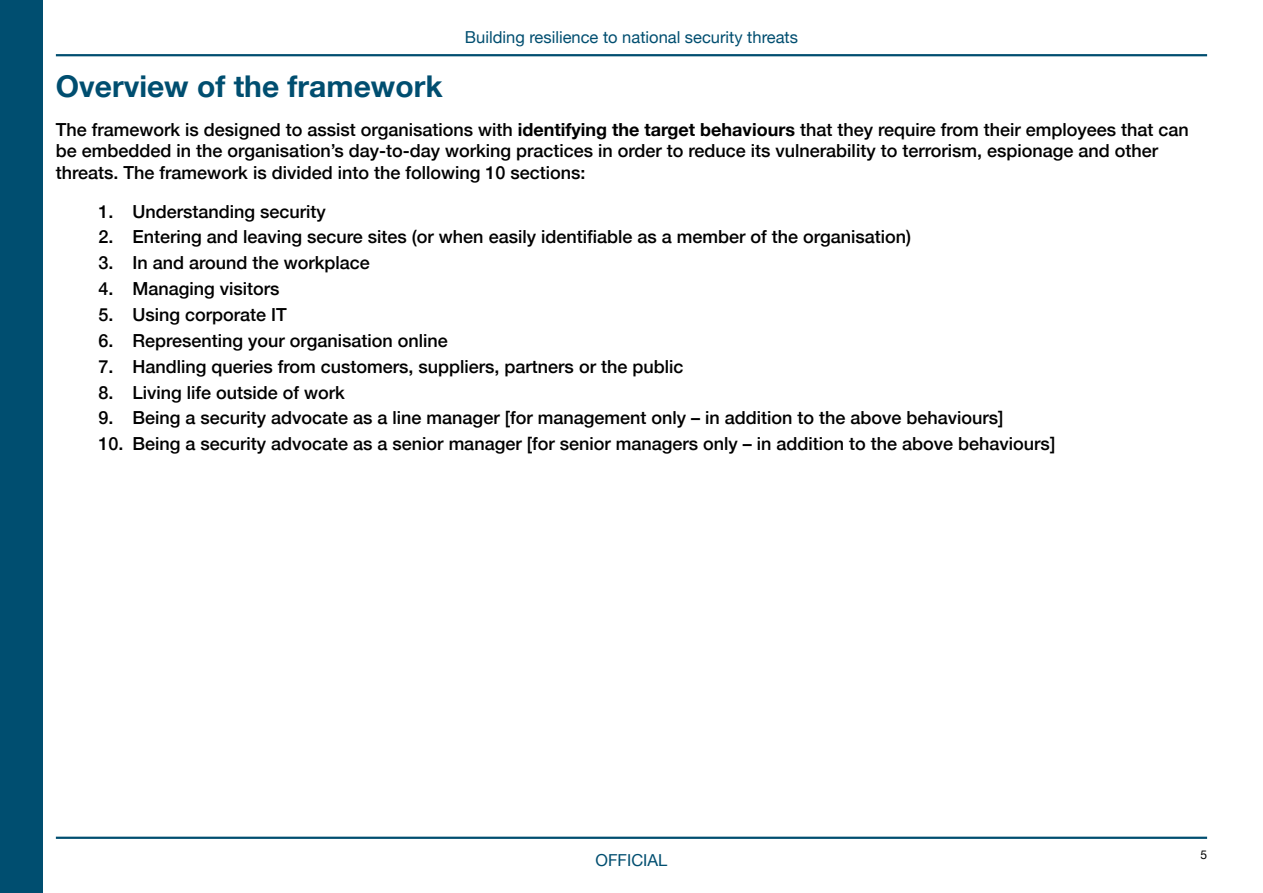
<style>
.page{position:relative;width:1263px;height:893px;background:#fff}
.page>*{position:absolute;margin:0;border:0;box-sizing:border-box;transform-origin:0 0}
.t1{font:700 30px "Helvetica Neue";color:#004e70}
.t2{font:500 18px/21.6px "Helvetica Neue";color:#000}
.t3{font:16.5px "Helvetica Neue";color:#004e70}
.t4{font:12px "Helvetica Neue";color:#000}
.s1{font-weight:700}
</style>
<div class="page">
<hr style="left:56px;top:837px;width:1151px;height:2px;background:#004e70">
<hr style="left:56px;top:54px;width:1151px;height:2px;background:#004e70">
<div style="left:0;top:0;width:43px;height:893px;background:#004e70"></div>
<p class="t3" style="left:465px;top:27px;width:335px">Building resilience to national security threats</p>
<h1 class="t1" style="left:56px;top:68px;width:388px">Overview of the framework</h1>
<p class="t2" style="left:56px;top:118px;width:1134px">The framework is designed to assist organisations with <span class="s1">identifying the target behaviours</span> that they require from their employees that can be embedded in the organisation’s day-to-day working practices in order to reduce its vulnerability to terrorism, espionage and other threats. The framework is divided into the following 10 sections:</p>
<p class="t2" style="left:98px;top:200px;width:229px">1. Understanding security</p>
<p class="t2" style="left:98px;top:226px;width:814px">2. Entering and leaving secure sites (or when easily identifiable as a member of the organisation)</p>
<p class="t2" style="left:98px;top:252px;width:273px">3. In and around the workplace</p>
<p class="t2" style="left:98px;top:277px;width:183px">4. Managing visitors</p>
<p class="t2" style="left:98px;top:303px;width:190px">5. Using corporate IT</p>
<p class="t2" style="left:98px;top:329px;width:351px">6. Representing your organisation online</p>
<p class="t2" style="left:98px;top:355px;width:586px">7. Handling queries from customers, suppliers, partners or the public</p>
<p class="t2" style="left:98px;top:381px;width:248px">8. Living life outside of work</p>
<p class="t2" style="left:98px;top:407px;width:907px">9. Being a security advocate as a line manager [for management only – in addition to the above behaviours]</p>
<p class="t2" style="left:98px;top:433px;width:958px">10. Being a security advocate as a senior manager [for senior managers only – in addition to the above behaviours]</p>
<p class="t3" style="left:596px;top:850px;width:73px">OFFICIAL</p>
<p class="t4" style="left:1200px;top:847px;width:8px">5</p>
</div>
